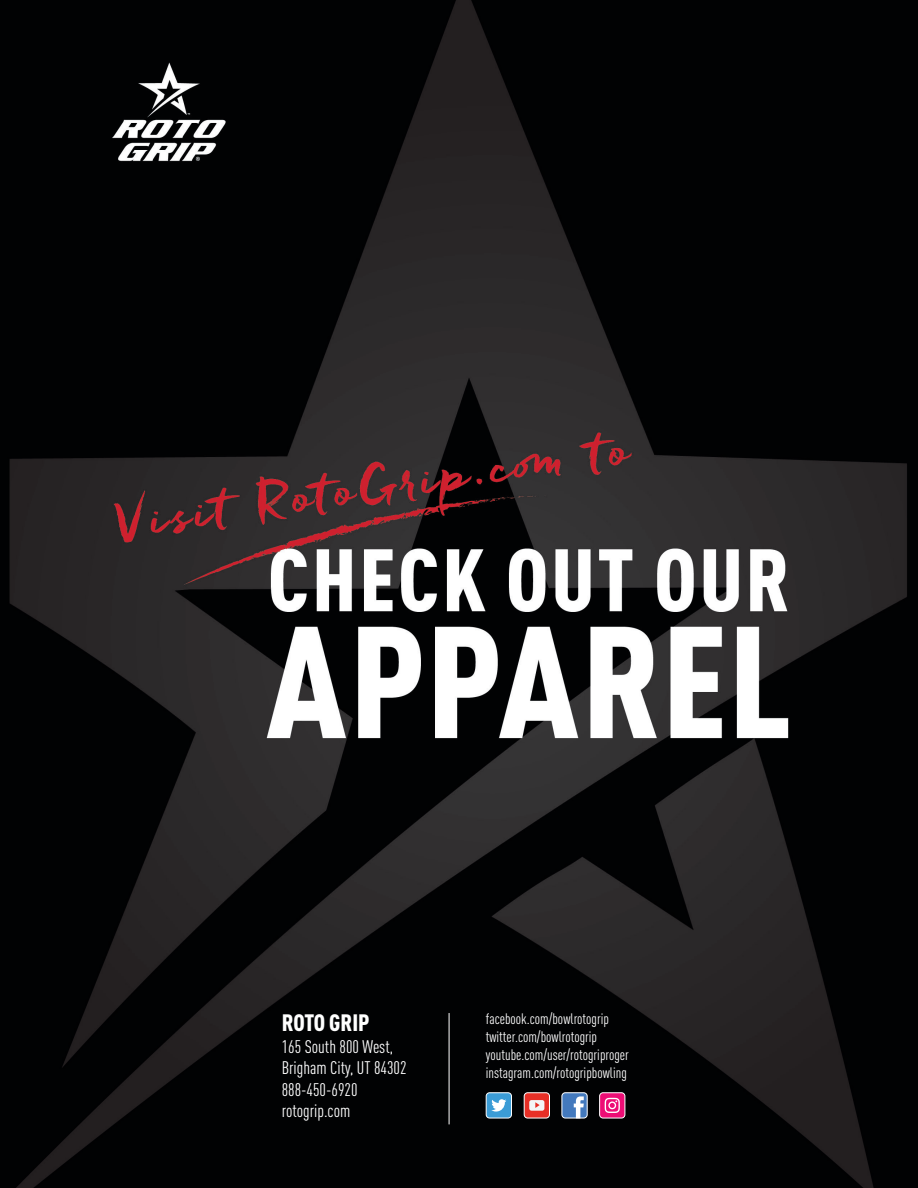
<style>
.page{position:relative;width:918px;height:1188px;background:#fff}
.page>*{position:absolute;margin:0;border:0;box-sizing:border-box;transform-origin:0 0}
.t1{font:900 condensed 23.4px "DINOT";letter-spacing:-.005em;color:#fff}
.t2{font:condensed 18px/21.6px "DINOT";color:#fff}
.t3{font:condensed 15px/18px "DINOT";color:#fff}
</style>
<div class="page">
<img style="left:0;top:0;width:918px;height:1188px">
<div style="left:524px;top:1093px;width:25px;height:25px;background:#e72f26;border-radius:3px"></div>
<div style="left:524px;top:1092px;width:26px;height:26px;border:1px solid #fff;border-radius:3px"></div>
<svg style="left:529px;top:1100px;width:15px;height:11px"></svg>
<div style="left:486px;top:1093px;width:25px;height:25px;background:#3b9cd6;border-radius:3px"></div>
<div style="left:486px;top:1092px;width:26px;height:26px;border:1px solid #fff;border-radius:3px"></div>
<svg style="left:491px;top:1099px;width:15px;height:13px"></svg>
<div style="left:600px;top:1093px;width:25px;height:25px;background:#ed0d75;border-radius:3px"></div>
<div style="left:599px;top:1092px;width:26px;height:26px;border:1px solid #fff;border-radius:3px"></div>
<svg style="left:605px;top:1098px;width:15px;height:15px"></svg>
<div style="left:562px;top:1093px;width:25px;height:25px;background:#4379bd;border-radius:3px"></div>
<div style="left:562px;top:1092px;width:26px;height:26px;border:1px solid #fff;border-radius:3px"></div>
<svg style="left:574px;top:1096px;width:10px;height:22px"></svg>
<hr style="left:449px;top:1013px;width:1px;height:111px;background:#fff">
<p class="t1" style="left:282px;top:1008px;width:89px">ROTO GRIP</p>
<p class="t2" style="left:282px;top:1035px;width:126px">165 South 800 West,<br>Brigham City, UT 84302<br>888-450-6920 rotogrip.com</p>
<p class="t3" style="left:486px;top:1010px;width:144px">facebook.com/bowlrotogrip twitter.com/bowlrotogrip youtube.com/user/rotogriproger instagram.com/rotogripbowling</p>
</div>
